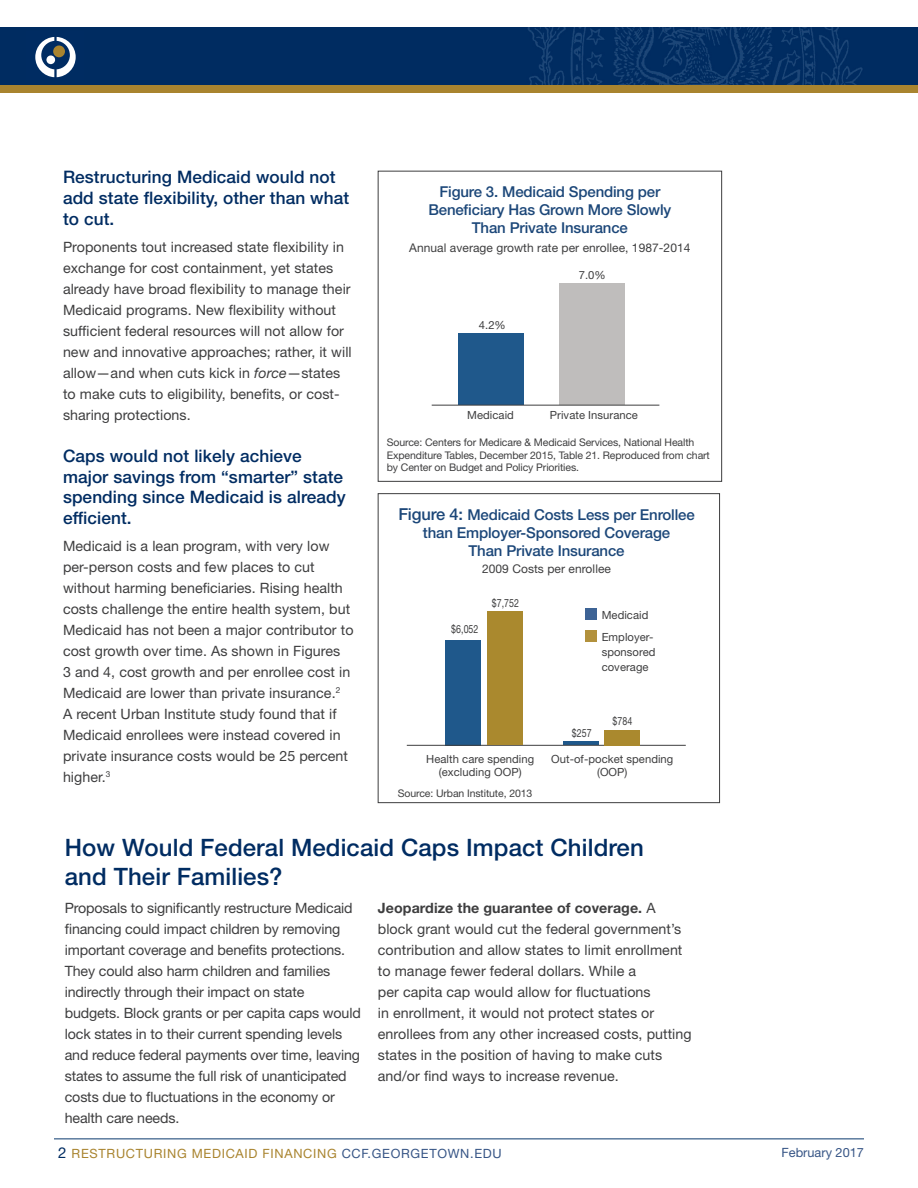
<style>
.page{position:relative;width:918px;height:1188px;background:#fff}
.page>*{position:absolute;margin:0;border:0;box-sizing:border-box;transform-origin:0 0}
.Headers{font:500 24px/28.8px "Helvetica Neue LT Std";letter-spacing:.005em;color:#002c62}
.Blue_subheads{font:500 17.25px/20.7px "Helvetica Neue LT Std";letter-spacing:.005em;color:#002c62}
.table_header{font:500 15px/18px "Helvetica Neue LT Std";letter-spacing:-.01em;color:#1c4779;text-align:center}
.body_copy{font:14.25px/21px "Helvetica Neue LT Std";letter-spacing:.005em;color:#3e3e3f}
.t1{font:12.75px "Helvetica Neue LT Std";letter-spacing:.055em;color:#a9842f}
.t2{font:12.75px "Helvetica Neue LT Std";color:#375586}
.table_notes{font:12px "Helvetica Neue LT Std";letter-spacing:.005em;color:#3e3e3f}
.table_notes_2{font:11.25px/15px "Helvetica Neue LT Std";letter-spacing:.005em;color:#3e3e3f}
.table_notes_2-2{font:11.25px "Helvetica Neue LT Std";letter-spacing:.005em;color:#3e3e3f;scale:.79 1}
.table_contents_2a{font:10.5px/12.6px "Helvetica Neue LT Std";letter-spacing:-.01em;color:#3e3e3f}
.s1{font-style:italic}
.s2{font-size:16.5px}
.s3{font-weight:700}
.s4{font-size:15px;color:#002c62}
.s5{color:#375586}
</style>
<div class="page">
<hr style="left:54px;top:1139px;width:810px;height:1px;background:#0a396d">
<img style="left:0;top:27px;width:918px;height:59px">
<div style="left:27px;top:32px;width:57px;height:50px;background:#002c62"></div>
<svg style="left:35px;top:37px;width:41px;height:40px"></svg>
<div style="left:0;top:86px;width:918px;height:7px;background:#a9842f"></div>
<div style="left:378px;top:171px;width:344px;height:311px;border:1px solid #3e3e3f"></div>
<div style="left:458px;top:333px;width:66px;height:72px;background:#1f588b"></div>
<div style="left:559px;top:284px;width:66px;height:121px;background:#bfbdbc"></div>
<hr style="left:432px;top:405px;width:227px;height:1px;background:#3e3e3f">
<div style="left:378px;top:494px;width:342px;height:309px;border:1px solid #3e3e3f"></div>
<div style="left:445px;top:640px;width:36px;height:106px;background:#1f588b"></div>
<svg style="left:563px;top:741px;width:36px;height:4px"></svg>
<hr style="left:407px;top:745px;width:279px;height:1px;background:#3e3e3f">
<div style="left:585px;top:608px;width:12px;height:12px;background:#3d6395"></div>
<div style="left:585px;top:630px;width:12px;height:12px;background:#b2913c"></div>
<div style="left:488px;top:611px;width:36px;height:134px;background:#aa892e"></div>
<div style="left:604px;top:730px;width:36px;height:16px;background:#aa892e"></div>
<p class="Blue_subheads" style="left:63px;top:167px;width:288px">Restructuring Medicaid would not add state flexibility, other than what to cut.</p>
<p class="body_copy" style="left:63px;top:236px;width:290px">Proponents tout increased state flexibility in exchange for cost containment, yet states already have broad flexibility to manage their Medicaid programs. New flexibility without sufficient federal resources will not allow for new and innovative approaches; rather, it will allow—and when cuts kick in <span class="s1">force</span>—states to make cuts to eligibility, benefits, or cost&shy;sharing protections.</p>
<p class="Blue_subheads" style="left:63px;top:445px;width:284px">Caps would not likely achieve major savings from “smarter” state spending since Medicaid is already efficient.</p>
<p class="body_copy" style="left:63px;top:535px;width:292px">Medicaid is a lean program, with very low per-person costs and few places to cut without harming beneficiaries. Rising health costs challenge the entire health system, but Medicaid has not been a major contributor to cost growth over time. As shown in Figures<br>3 and 4, cost growth and per enrollee cost in Medicaid are lower than private insurance.<sup>2<br></sup>A recent Urban Institute study found that if Medicaid enrollees were instead covered in private insurance costs would be 25 percent higher.<sup>3</sup></p>
<p class="table_header" style="left:428px;top:182px;width:244px">Figure 3. Medicaid Spending per<br>Beneficiary Has Grown More Slowly<br>Than Private Insurance</p>
<p class="table_notes" style="left:409px;top:240px;width:283px">Annual average growth rate per enrollee, 1987-2014</p>
<p class="table_notes_2" style="left:479px;top:317px;width:29px">4.2%</p>
<p class="table_notes_2" style="left:579px;top:267px;width:29px">7.0%</p>
<p class="table_notes_2" style="left:467px;top:408px;width:48px">Medicaid</p>
<p class="table_notes_2" style="left:550px;top:408px;width:89px">Private Insurance</p>
<p class="table_contents_2a" style="left:387px;top:436px;width:325px">Source: Centers for Medicare &amp; Medicaid Services, National Health<br>Expenditure Tables, December 2015, Table 21. Reproduced from chart by Center on Budget and Policy Priorities.</p>
<p class="table_header" style="left:398px;top:505px;width:298px"><span class="s2">Figure 4:</span> Medicaid Costs Less per Enrollee than Employer-Sponsored Coverage<br>Than Private Insurance</p>
<p class="table_notes" style="left:482px;top:561px;width:130px">2009 Costs per enrollee</p>
<p class="table_notes_2-2" style="left:451px;top:622px;width:36px">$6,052</p>
<p class="table_notes_2-2" style="left:492px;top:596px;width:36px">$7,752</p>
<p class="table_notes_2" style="left:602px;top:607px;width:48px">Medicaid</p>
<p class="table_notes_2" style="left:602px;top:630px;width:55px">Employer&shy;sponsored coverage</p>
<p class="table_notes_2-2" style="left:572px;top:726px;width:27px">$257</p>
<p class="table_notes_2-2" style="left:613px;top:714px;width:27px">$784</p>
<p class="table_notes_2" style="left:426px;top:751px;width:109px">Health care spending</p>
<p class="table_notes_2" style="left:551px;top:751px;width:124px">Out-of-pocket spending</p>
<p class="table_notes_2" style="left:439px;top:764px;width:84px">(excluding OOP)</p>
<p class="table_notes_2" style="left:597px;top:764px;width:32px">(OOP)</p>
<p class="table_contents_2a" style="left:398px;top:787px;width:136px">Source: Urban Institute, 2013</p>
<p class="Headers" style="left:65px;top:833px;width:581px">How Would Federal Medicaid Caps Impact Children and Their Families?</p>
<p class="body_copy" style="left:65px;top:897px;width:298px">Proposals to significantly restructure Medicaid financing could impact children by removing important coverage and benefits protections.<br>They could also harm children and families indirectly through their impact on state budgets. Block grants or per capita caps would lock states in to their current spending levels and reduce federal payments over time, leaving states to assume the full risk of unanticipated costs due to fluctuations in the economy or health care needs.</p>
<p class="body_copy" style="left:378px;top:897px;width:315px"><span class="s3">Jeopardize the guarantee of coverage.</span> A block grant would cut the federal government’s contribution and allow states to limit enrollment to manage fewer federal dollars. While a<br>per capita cap would allow for fluctuations<br>in enrollment, it would not protect states or enrollees from any other increased costs, putting states in the position of having to make cuts and/or find ways to increase revenue.</p>
<p class="t1" style="left:58px;top:1146px;width:445px"><span class="s4">2</span> RESTRUCTURING MEDICAID FINANCING <span class="s5">CCF.GEORGETOWN.EDU</span></p>
<p class="t2" style="left:782px;top:1145px;width:84px">February 2017</p>
</div>
